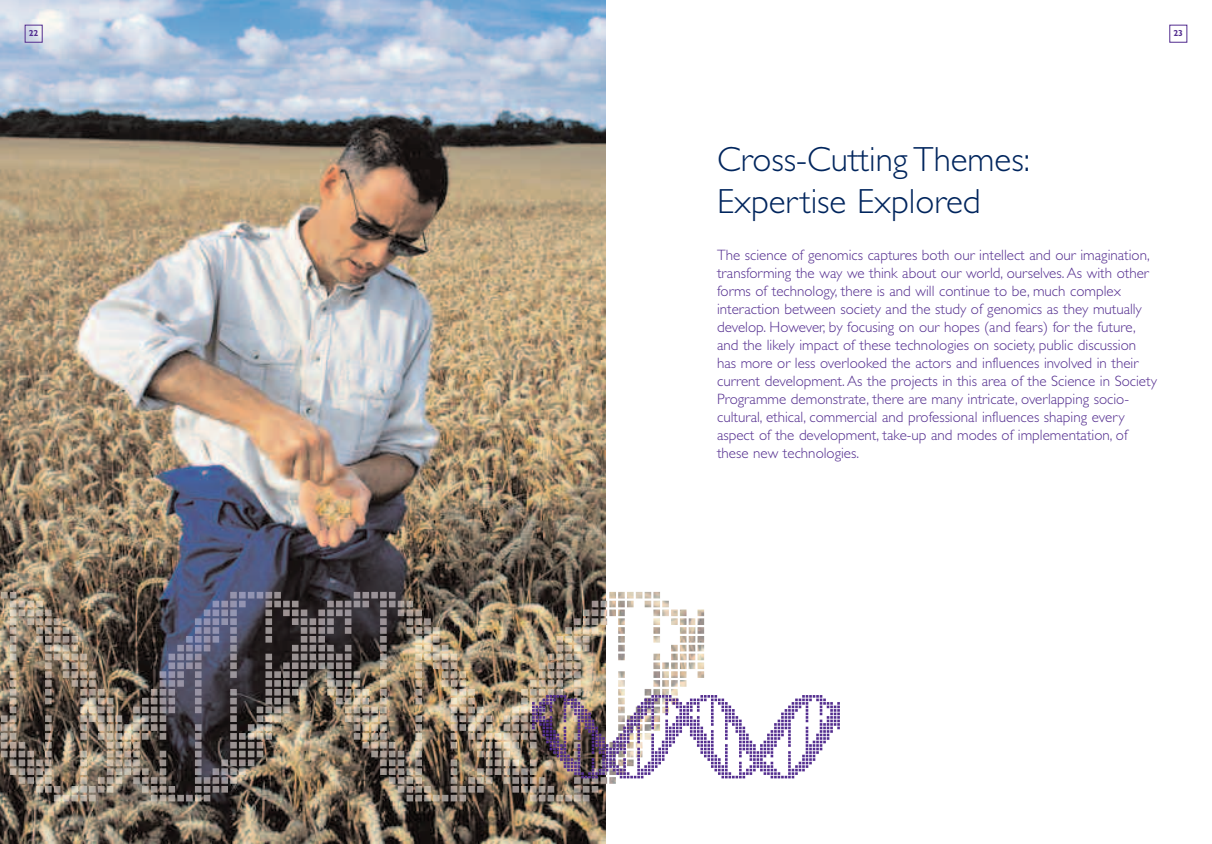
<style>
.page{position:relative;width:1212px;height:844px;background:#fff}
.page>*{position:absolute;margin:0;border:0;box-sizing:border-box;transform-origin:0 0}
.t1{font:300 35px/42px "Gill Sans";color:#00255d}
.t2{font:300 15px/18px "Gill Sans";color:#532d8f}
.t3{font:700 8.75px "Gill Sans";color:#532d8f}
</style>
<div class="page">
<img style="left:0;top:0;width:606px;height:843px">
<div style="left:1169px;top:25px;width:18px;height:18px;border:1px solid #532d8f"></div>
<div style="left:25px;top:25px;width:18px;height:18px;border:1px solid #532d8f"></div>
<img style="left:1px;top:591px;width:703px;height:183px">
<img style="left:532px;top:694px;width:308px;height:84px">
<p class="t3" style="left:29px;top:30px;width:11px">22</p>
<p class="t3" style="left:1173px;top:30px;width:11px">23</p>
<h1 class="t1" style="left:717px;top:141px;width:314px">Cross-Cutting Themes:<br>Expertise Explored</h1>
<p class="t2" style="left:717px;top:247px;width:441px">The science of genomics captures both our intellect and our imagination, transforming the way we think about our world, ourselves. As with other forms of technology, there is and will continue to be, much complex interaction between society and the study of genomics as they mutually develop. However, by focusing on our hopes (and fears) for the future, and the likely impact of these technologies on society, public discussion has more or less overlooked the actors and influences involved in their current development. As the projects in this area of the Science in Society Programme demonstrate, there are many intricate, overlapping socio&shy;cultural, ethical, commercial and professional influences shaping every aspect of the development, take-up and modes of implementation, of these new technologies.</p>
</div>
